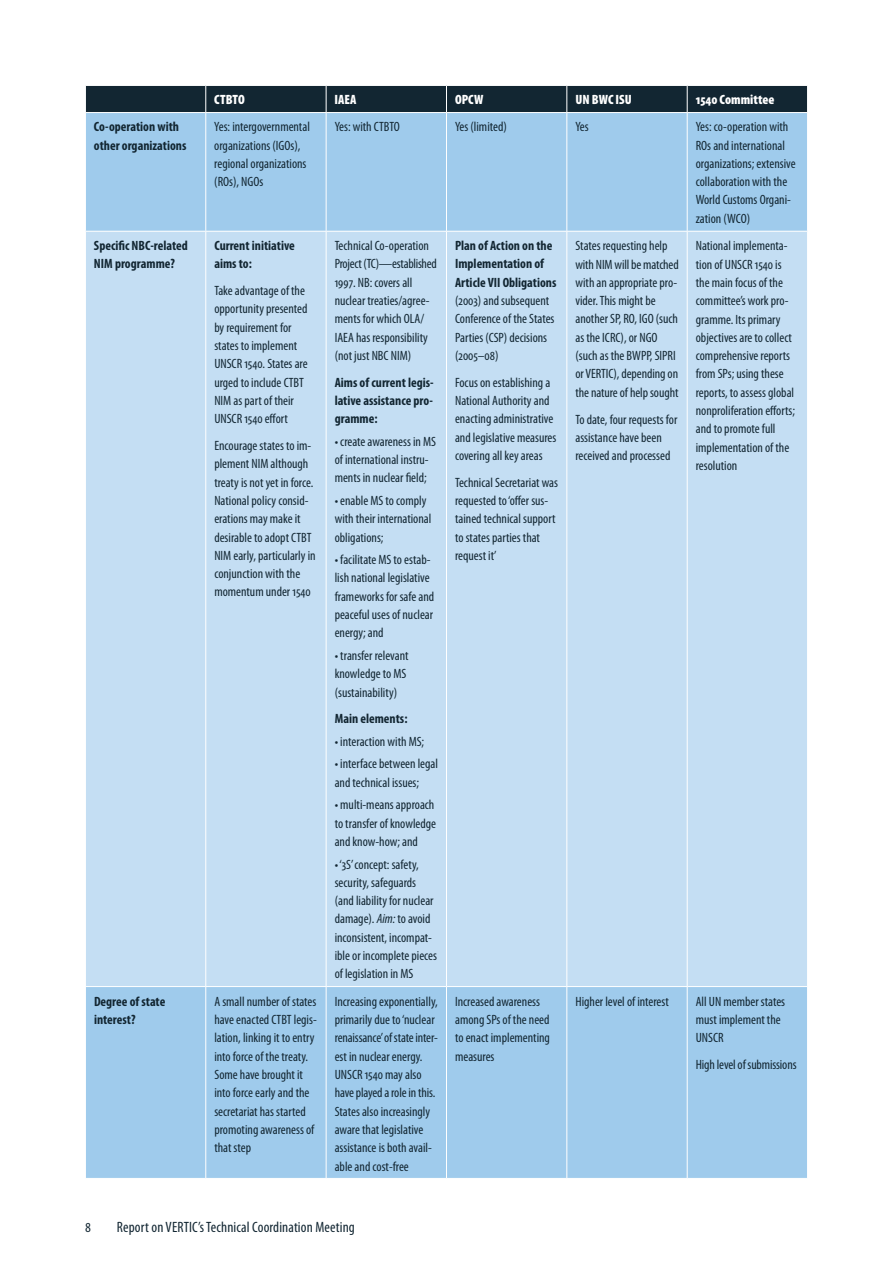
<style>
.page{position:relative;width:893px;height:1263px;background:#fff}
.page>*{position:absolute;margin:0;border:0;box-sizing:border-box;transform-origin:0 0}
.t1{font:condensed 15px "Myriad Pro";letter-spacing:.01em;color:#122632}
.t2{font:condensed 13.5px/18.3px "Myriad Pro";color:#122632}
.t3{font:700 condensed 13.5px/18.3px "Myriad Pro";color:#122632}
.t4{font:900 condensed 13.5px "Myriad Pro";color:#fff}
.s1{font-style:italic}
</style>
<div class="page">
<div style="left:86px;top:113px;width:721px;height:1065px;background:#9fcbec"></div>
<div style="left:86px;top:232px;width:721px;height:754px;background:#c4def3"></div>
<div style="left:85px;top:85px;width:722px;height:27px;background:#122632"></div>
<hr style="left:205px;top:113px;width:1px;height:118px;background:#fff">
<hr style="left:326px;top:113px;width:1px;height:118px;background:#fff">
<hr style="left:446px;top:113px;width:1px;height:118px;background:#fff">
<hr style="left:566px;top:113px;width:1px;height:118px;background:#fff">
<hr style="left:687px;top:113px;width:1px;height:118px;background:#fff">
<hr style="left:85px;top:231px;width:121px;height:1px;background:#fff">
<hr style="left:206px;top:231px;width:120px;height:1px;background:#fff">
<hr style="left:205px;top:232px;width:1px;height:754px;background:#fff">
<hr style="left:326px;top:231px;width:120px;height:1px;background:#fff">
<hr style="left:326px;top:232px;width:1px;height:754px;background:#fff">
<hr style="left:446px;top:231px;width:121px;height:1px;background:#fff">
<hr style="left:446px;top:232px;width:1px;height:754px;background:#fff">
<hr style="left:567px;top:231px;width:120px;height:1px;background:#fff">
<hr style="left:566px;top:232px;width:1px;height:754px;background:#fff">
<hr style="left:687px;top:231px;width:121px;height:1px;background:#fff">
<hr style="left:687px;top:232px;width:1px;height:754px;background:#fff">
<hr style="left:85px;top:986px;width:121px;height:1px;background:#fff">
<hr style="left:206px;top:986px;width:120px;height:1px;background:#fff">
<hr style="left:205px;top:987px;width:1px;height:191px;background:#fff">
<hr style="left:326px;top:986px;width:120px;height:1px;background:#fff">
<hr style="left:326px;top:987px;width:1px;height:191px;background:#fff">
<hr style="left:446px;top:986px;width:121px;height:1px;background:#fff">
<hr style="left:446px;top:987px;width:1px;height:191px;background:#fff">
<hr style="left:567px;top:986px;width:120px;height:1px;background:#fff">
<hr style="left:566px;top:987px;width:1px;height:191px;background:#fff">
<hr style="left:687px;top:986px;width:121px;height:1px;background:#fff">
<hr style="left:687px;top:987px;width:1px;height:191px;background:#fff">
<p class="t4" style="left:214px;top:92px;width:32px">CTBTO</p>
<p class="t4" style="left:335px;top:92px;width:23px">IAEA</p>
<p class="t4" style="left:455px;top:92px;width:30px">OPCW</p>
<p class="t4" style="left:575px;top:92px;width:58px">UN BWC ISU</p>
<p class="t4" style="left:696px;top:92px;width:80px">1540 Committee</p>
<p class="t3" style="left:94px;top:117px;width:94px">Co-operation with other organizations</p>
<p class="t2" style="left:214px;top:117px;width:97px">Yes: intergovernmental organizations (IGOs), regional organizations (ROs), NGOs</p>
<p class="t2" style="left:335px;top:117px;width:67px">Yes: with CTBTO</p>
<p class="t2" style="left:455px;top:117px;width:53px">Yes (limited)</p>
<p class="t2" style="left:575px;top:117px;width:15px">Yes</p>
<p class="t2" style="left:696px;top:117px;width:101px">Yes: co-operation with<br>ROs and international organizations; extensive collaboration with the<br>World Customs Organi&shy;zation (WCO)</p>
<p class="t3" style="left:94px;top:236px;width:95px">Specific NBC-related<br>NIM programme?</p>
<p class="t3" style="left:214px;top:236px;width:82px">Current initiative aims to:</p>
<p class="t2" style="left:214px;top:281px;width:95px">Take advantage of the opportunity presented by requirement for states to implement<br>UNSCR 1540. States are urged to include CTBT<br>NIM as part of their<br>UNSCR 1540 effort</p>
<p class="t2" style="left:214px;top:436px;width:103px">Encourage states to im&shy;plement NIM although treaty is not yet in force.<br>National policy consid&shy;erations may make it desirable to adopt CTBT<br>NIM early, particularly in conjunction with the momentum under 1540</p>
<p class="t2" style="left:335px;top:236px;width:104px">Technical Co-operation<br>Project (TC)—established<br>1997. NB: covers all nuclear treaties/agree&shy;ments for which OLA/<br>IAEA has responsibility (not just NBC NIM)</p>
<p class="t3" style="left:335px;top:373px;width:100px;text-align:justify">Aims of current legis&shy;lative assistance pro&shy;gramme:</p>
<p class="t2" style="left:335px;top:432px;width:103px">• create awareness in MS of international instru&shy;ments in nuclear field;</p>
<p class="t2" style="left:335px;top:491px;width:98px">• enable MS to comply with their international obligations;</p>
<p class="t2" style="left:335px;top:550px;width:101px">• facilitate MS to estab&shy;lish national legislative frameworks for safe and peaceful uses of nuclear energy; and</p>
<p class="t2" style="left:335px;top:646px;width:75px">• transfer relevant knowledge to MS (sustainability)</p>
<p class="t3" style="left:335px;top:709px;width:74px">Main elements:</p>
<p class="t2" style="left:335px;top:732px;width:91px">• interaction with MS;</p>
<p class="t2" style="left:335px;top:755px;width:105px">• interface between legal and technical issues;</p>
<p class="t2" style="left:335px;top:795px;width:103px">• multi-means approach to transfer of knowledge and know-how; and</p>
<p class="t2" style="left:335px;top:855px;width:104px">• ‘3S’ concept: safety, security, safeguards (and liability for nuclear damage). <span class="s1">Aim:</span> to avoid inconsistent, incompat&shy;ible or incomplete pieces of legislation in MS</p>
<p class="t3" style="left:455px;top:236px;width:103px">Plan of Action on the<br>Implementation of<br>Article VII Obligations</p>
<p class="t2" style="left:455px;top:291px;width:101px">(2003) and subsequent<br>Conference of the States<br>Parties (CSP) decisions (2005–08)</p>
<p class="t2" style="left:455px;top:373px;width:103px">Focus on establishing a<br>National Authority and enacting administrative and legislative measures covering all key areas</p>
<p class="t2" style="left:455px;top:473px;width:104px">Technical Secretariat was requested to ‘offer sus&shy;tained technical support to states parties that request it’</p>
<p class="t2" style="left:575px;top:236px;width:105px">States requesting help with NIM will be matched with an appropriate pro&shy;vider. This might be another SP, RO, IGO (such as the ICRC), or NGO (such as the BWPP, SIPRI or VERTIC), depending on the nature of help sought</p>
<p class="t2" style="left:575px;top:410px;width:103px">To date, four requests for assistance have been received and processed</p>
<p class="t2" style="left:696px;top:236px;width:101px">National implementa&shy;tion of UNSCR 1540 is the main focus of the committee’s work pro&shy;gramme. Its primary objectives are to collect comprehensive reports from SPs; using these reports, to assess global nonproliferation efforts; and to promote full implementation of the resolution</p>
<p class="t3" style="left:94px;top:992px;width:73px">Degree of state interest?</p>
<p class="t2" style="left:214px;top:992px;width:104px">A small number of states have enacted CTBT legis&shy;lation, linking it to entry into force of the treaty.<br>Some have brought it into force early and the secretariat has started promoting awareness of that step</p>
<p class="t2" style="left:335px;top:992px;width:105px">Increasing exponentially, primarily due to ‘nuclear renaissance’of state inter&shy;est in nuclear energy.<br>UNSCR 1540 may also have played a role in this.<br>States also increasingly aware that legislative assistance is both avail&shy;able and cost-free</p>
<p class="t2" style="left:455px;top:992px;width:96px">Increased awareness among SPs of the need to enact implementing measures</p>
<p class="t2" style="left:575px;top:992px;width:95px">Higher level of interest</p>
<p class="t2" style="left:696px;top:992px;width:91px">All UN member states must implement the<br>UNSCR</p>
<p class="t2" style="left:696px;top:1055px;width:102px">High level of submissions</p>
<p class="t1" style="left:85px;top:1218px;width:7px">8</p>
<p class="t1" style="left:117px;top:1218px;width:239px">Report on VERTIC’s Technical Coordination Meeting</p>
</div>
